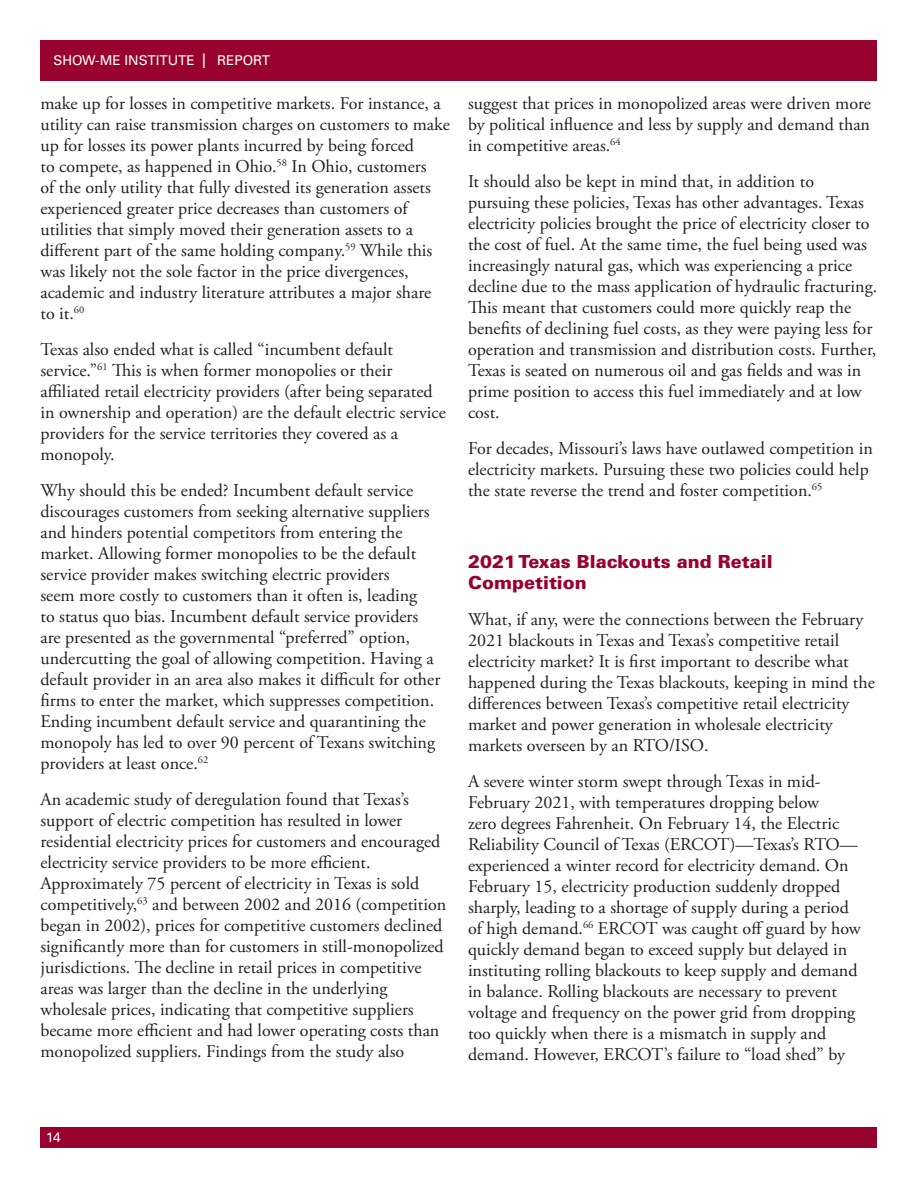
<style>
.page{position:relative;width:918px;height:1188px;background:#fff}
.page>*{position:absolute;margin:0;border:0;box-sizing:border-box;transform-origin:0 0}
.t1{font:18px/21px "Adobe Garamond Pro";color:#231f20}
.t2{font:900 18px/21px "Univers LT Std";color:#98012d}
.t3{font:13.5px "Univers LT Std";color:#fff}
.s1{font-size:20.25px}
</style>
<div class="page">
<div style="left:40px;top:40px;width:838px;height:41px;background:#98012d"></div>
<div style="left:40px;top:1127px;width:838px;height:21px;background:#98012d"></div>
<p class="t3" style="left:54px;top:53px;width:218px">SHOW-ME INSTITUTE <span class="s1">I</span> REPORT</p>
<p class="t1" style="left:40px;top:93px;width:411px">make up for losses in competitive markets. For instance, a utility can raise transmission charges on customers to make up for losses its power plants incurred by being forced<br>to compete, as happened in Ohio.<sup>58</sup> In Ohio, customers<br>of the only utility that fully divested its generation assets experienced greater price decreases than customers of utilities that simply moved their generation assets to a different part of the same holding company.<sup>59</sup> While this was likely not the sole factor in the price divergences, academic and industry literature attributes a major share to it.<sup>60</sup></p>
<p class="t1" style="left:40px;top:339px;width:407px">Texas also ended what is called “incumbent default service.”<sup>61</sup> This is when former monopolies or their affiliated retail electricity providers (after being separated in ownership and operation) are the default electric service providers for the service territories they covered as a monopoly.</p>
<p class="t1" style="left:40px;top:480px;width:401px">Why should this be ended? Incumbent default service discourages customers from seeking alternative suppliers and hinders potential competitors from entering the market. Allowing former monopolies to be the default service provider makes switching electric providers<br>seem more costly to customers than it often is, leading<br>to status quo bias. Incumbent default service providers are presented as the governmental “preferred” option, undercutting the goal of allowing competition. Having a default provider in an area also makes it difficult for other firms to enter the market, which suppresses competition.<br>Ending incumbent default service and quarantining the monopoly has led to over 90 percent of Texans switching providers at least once.<sup>62</sup></p>
<p class="t1" style="left:40px;top:789px;width:407px">An academic study of deregulation found that Texas’s support of electric competition has resulted in lower residential electricity prices for customers and encouraged electricity service providers to be more efficient.<br>Approximately 75 percent of electricity in Texas is sold competitively,<sup>63</sup> and between 2002 and 2016 (competition began in 2002), prices for competitive customers declined significantly more than for customers in still-monopolized jurisdictions. The decline in retail prices in competitive areas was larger than the decline in the underlying wholesale prices, indicating that competitive suppliers became more efficient and had lower operating costs than monopolized suppliers. Findings from the study also</p>
<p class="t1" style="left:468px;top:93px;width:405px;text-align:justify">suggest that prices in monopolized areas were driven more by political influence and less by supply and demand than in competitive areas.<sup>64</sup></p>
<p class="t1" style="left:468px;top:171px;width:411px">It should also be kept in mind that, in addition to pursuing these policies, Texas has other advantages. Texas electricity policies brought the price of electricity closer to the cost of fuel. At the same time, the fuel being used was increasingly natural gas, which was experiencing a price decline due to the mass application of hydraulic fracturing.<br>This meant that customers could more quickly reap the benefits of declining fuel costs, as they were paying less for operation and transmission and distribution costs. Further, Texas is seated on numerous oil and gas fields and was in prime position to access this fuel immediately and at low cost.</p>
<p class="t1" style="left:468px;top:438px;width:406px">For decades, Missouri’s laws have outlawed competition in electricity markets. Pursuing these two policies could help the state reverse the trend and foster competition.<sup>65</sup></p>
<p class="t2" style="left:468px;top:551px;width:306px">2021 Texas Blackouts and Retail<br>Competition</p>
<p class="t1" style="left:468px;top:609px;width:408px">What, if any, were the connections between the February 2021 blackouts in Texas and Texas’s competitive retail electricity market? It is first important to describe what happened during the Texas blackouts, keeping in mind the differences between Texas’s competitive retail electricity market and power generation in wholesale electricity markets overseen by an RTO/ISO.</p>
<p class="t1" style="left:468px;top:771px;width:394px">A severe winter storm swept through Texas in mid-February 2021, with temperatures dropping below<br>zero degrees Fahrenheit. On February 14, the Electric Reliability Council of Texas (ERCOT)—Texas’s RTO— experienced a winter record for electricity demand. On February 15, electricity production suddenly dropped sharply, leading to a shortage of supply during a period of high demand.<sup>66</sup> ERCOT was caught off guard by how quickly demand began to exceed supply but delayed in instituting rolling blackouts to keep supply and demand in balance. Rolling blackouts are necessary to prevent voltage and frequency on the power grid from dropping too quickly when there is a mismatch in supply and demand. However, ERCOT’s failure to “load shed” by</p>
<p class="t3" style="left:46px;top:1129px;width:16px">14</p>
</div>
